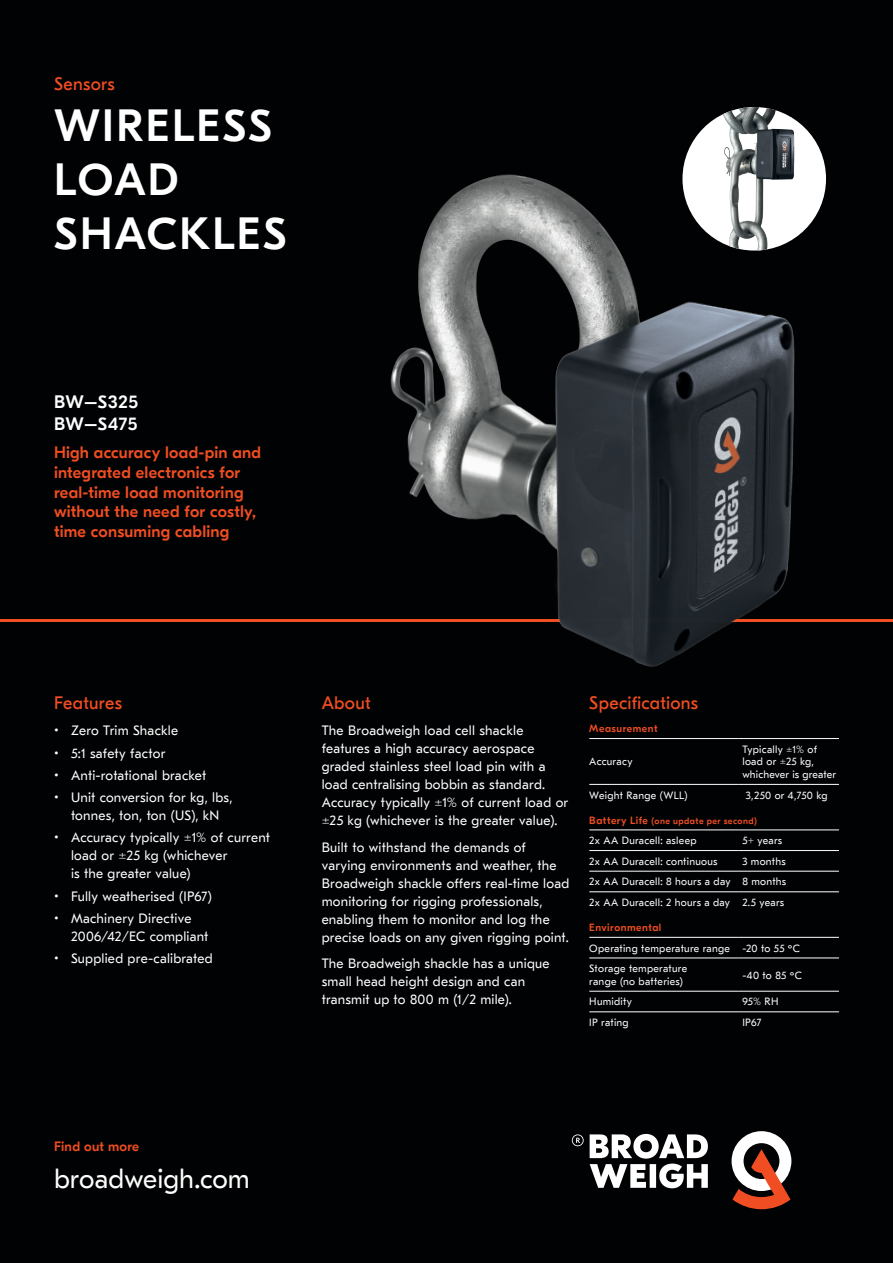
<style>
.page{position:relative;width:893px;height:1263px;background:#010203}
.page>*{position:absolute;margin:0;border:0;box-sizing:border-box;transform-origin:0 0}
.t1{font:500 45px/54px "GT Eesti Display";letter-spacing:.05em;color:#fff}
.t2{font:27px "GT Eesti Text";color:#fff}
.t3{font:18px "GT Eesti Display";letter-spacing:.015em;color:#f04d22}
.t4{font:500 18px/21.6px "GT Eesti Display";letter-spacing:.04em;color:#fff}
.t5{font:500 16.5px/19.8px "GT Eesti Display";letter-spacing:.01em;color:#f04d22}
.t6{font:13.5px/18px "GT Eesti Text";letter-spacing:.015em;color:#fff}
.t7{font:500 13.5px "GT Eesti Display";letter-spacing:.02em;color:#f04d22}
.t8{font:10.5px/20.7px "GT Eesti Text";letter-spacing:.025em;color:#fff}
.t9{font:500 10.5px "GT Eesti Display";letter-spacing:.05em;color:#f04d22}
.t10{font:500 9px "GT Eesti Display";letter-spacing:.055em;color:#f04d22}
.s1{font-size:10.5px}
</style>
<div class="page">
<hr style="left:0;top:620px;width:893px;height:2px;background:#f04d22">
<img style="left:380px;top:174px;width:428px;height:493px">
<hr style="left:589px;top:850px;width:149px;height:1px;background:#fff">
<hr style="left:738px;top:850px;width:101px;height:1px;background:#fff">
<hr style="left:589px;top:871px;width:149px;height:1px;background:#fff">
<hr style="left:738px;top:871px;width:101px;height:1px;background:#fff">
<hr style="left:589px;top:958px;width:149px;height:1px;background:#fff">
<hr style="left:738px;top:958px;width:101px;height:1px;background:#fff">
<hr style="left:589px;top:991px;width:149px;height:1px;background:#fff">
<hr style="left:738px;top:991px;width:101px;height:1px;background:#fff">
<hr style="left:589px;top:1011px;width:149px;height:1px;background:#fff">
<hr style="left:738px;top:1011px;width:101px;height:1px;background:#fff">
<hr style="left:589px;top:891px;width:149px;height:1px;background:#fff">
<hr style="left:738px;top:891px;width:101px;height:1px;background:#fff">
<hr style="left:589px;top:784px;width:149px;height:1px;background:#fff">
<hr style="left:738px;top:784px;width:101px;height:1px;background:#fff">
<hr style="left:589px;top:738px;width:149px;height:1px;background:#fff">
<hr style="left:738px;top:738px;width:101px;height:1px;background:#fff">
<hr style="left:589px;top:937px;width:149px;height:1px;background:#fff">
<hr style="left:738px;top:937px;width:101px;height:1px;background:#fff">
<hr style="left:589px;top:830px;width:149px;height:1px;background:#fff">
<hr style="left:738px;top:830px;width:101px;height:1px;background:#fff">
<div style="left:682px;top:107px;width:144px;height:144px;background:#fff;border-radius:50%"></div>
<img style="left:723px;top:107px;width:71px;height:143px">
<svg style="left:590px;top:1134px;width:118px;height:54px"></svg>
<svg style="left:732px;top:1131px;width:59px;height:78px"></svg>
<svg style="left:572px;top:1134px;width:12px;height:12px"></svg>
<h3 class="t3" style="left:54px;top:74px;width:62px">Sensors</h3>
<h1 class="t1" style="left:54px;top:100px;width:234px">WIRELESS<br>LOAD<br>SHACKLES</h1>
<h3 class="t4" style="left:54px;top:392px;width:86px">BW–S325<br>BW–S475</h3>
<p class="t5" style="left:54px;top:443px;width:209px">High accuracy load-pin and integrated electronics for real-time load monitoring without the need for costly, time consuming cabling</p>
<h3 class="t3" style="left:54px;top:693px;width:70px">Features</h3>
<p class="t6" style="left:54px;top:722px;width:126px">• Zero Trim Shackle</p>
<p class="t6" style="left:54px;top:744px;width:113px">• 5:1 safety factor</p>
<p class="t6" style="left:54px;top:766px;width:154px">• Anti-rotational bracket</p>
<p class="t6" style="left:54px;top:789px;width:180px;text-align:center">• Unit conversion for kg, lbs, tonnes, ton, ton (US), kN</p>
<p class="t6" style="left:71px;top:829px;width:201px;text-indent:-17px">• Accuracy typically ±1% of current load or ±25 kg (whichever<br>is the greater value)</p>
<p class="t6" style="left:54px;top:887px;width:159px">• Fully weatherised (IP67)</p>
<p class="t6" style="left:71px;top:909px;width:139px;text-indent:-17px">• Machinery Directive<br>2006/42/EC compliant</p>
<p class="t6" style="left:54px;top:950px;width:160px">• Supplied pre-calibrated</p>
<p class="t7" style="left:54px;top:1139px;width:87px">Find out more</p>
<h2 class="t2" style="left:54px;top:1163px;width:197px">broadweigh.com</h2>
<h3 class="t3" style="left:322px;top:693px;width:51px">About</h3>
<p class="t6" style="left:322px;top:722px;width:248px">The Broadweigh load cell shackle features a high accuracy aerospace graded stainless steel load pin with a load centralising bobbin as standard.<br>Accuracy typically ±1% of current load or ±25 kg (whichever is the greater value).</p>
<p class="t6" style="left:322px;top:838px;width:249px">Built to withstand the demands of varying environments and weather, the Broadweigh shackle offers real-time load monitoring for rigging professionals, enabling them to monitor and log the precise loads on any given rigging point.</p>
<p class="t6" style="left:322px;top:955px;width:229px">The Broadweigh shackle has a unique small head height design and can transmit up to 800 m (1/2 mile).</p>
<h3 class="t3" style="left:589px;top:693px;width:110px">Specifications</h3>
<p class="t9" style="left:589px;top:723px;width:70px">Measurement</p>
<p class="t8" style="left:589px;top:752px;width:45px">Accuracy</p>
<p class="t8" style="left:742px;top:743px;width:95px;line-height:12.6px">Typically ±1% of load or ±25 kg, whichever is greater</p>
<p class="t8" style="left:589px;top:785px;width:100px">Weight Range (WLL)</p>
<p class="t8" style="left:746px;top:785px;width:83px">3,250 or 4,750 kg</p>
<p class="t10" style="left:589px;top:815px;width:169px"><span class="s1">Battery Life</span> (one update per second)</p>
<p class="t8" style="left:589px;top:830px;width:109px">2x AA Duracell: asleep</p>
<p class="t8" style="left:742px;top:830px;width:41px">5+ years</p>
<p class="t8" style="left:589px;top:851px;width:130px">2x AA Duracell: continuous</p>
<p class="t8" style="left:589px;top:851px;width:198px;text-align:justify;text-indent:153px">3 months 2x AA Duracell: 8 hours a day 8 months 2x AA Duracell: 2 hours a day 2.5 years</p>
<p class="t9" style="left:589px;top:922px;width:74px">Environmental</p>
<p class="t8" style="left:589px;top:938px;width:212px">Operating temperature range -20 to 55 ºC<br>Storage temperature</p>
<p class="t8" style="left:589px;top:971px;width:95px">range (no batteries)</p>
<p class="t8" style="left:742px;top:965px;width:61px">-40 to 85 ºC</p>
<p class="t8" style="left:589px;top:992px;width:44px">Humidity</p>
<p class="t8" style="left:742px;top:992px;width:38px">95% RH</p>
<p class="t8" style="left:589px;top:1012px;width:41px">IP rating</p>
<p class="t8" style="left:742px;top:1012px;width:20px">IP67</p>
</div>
